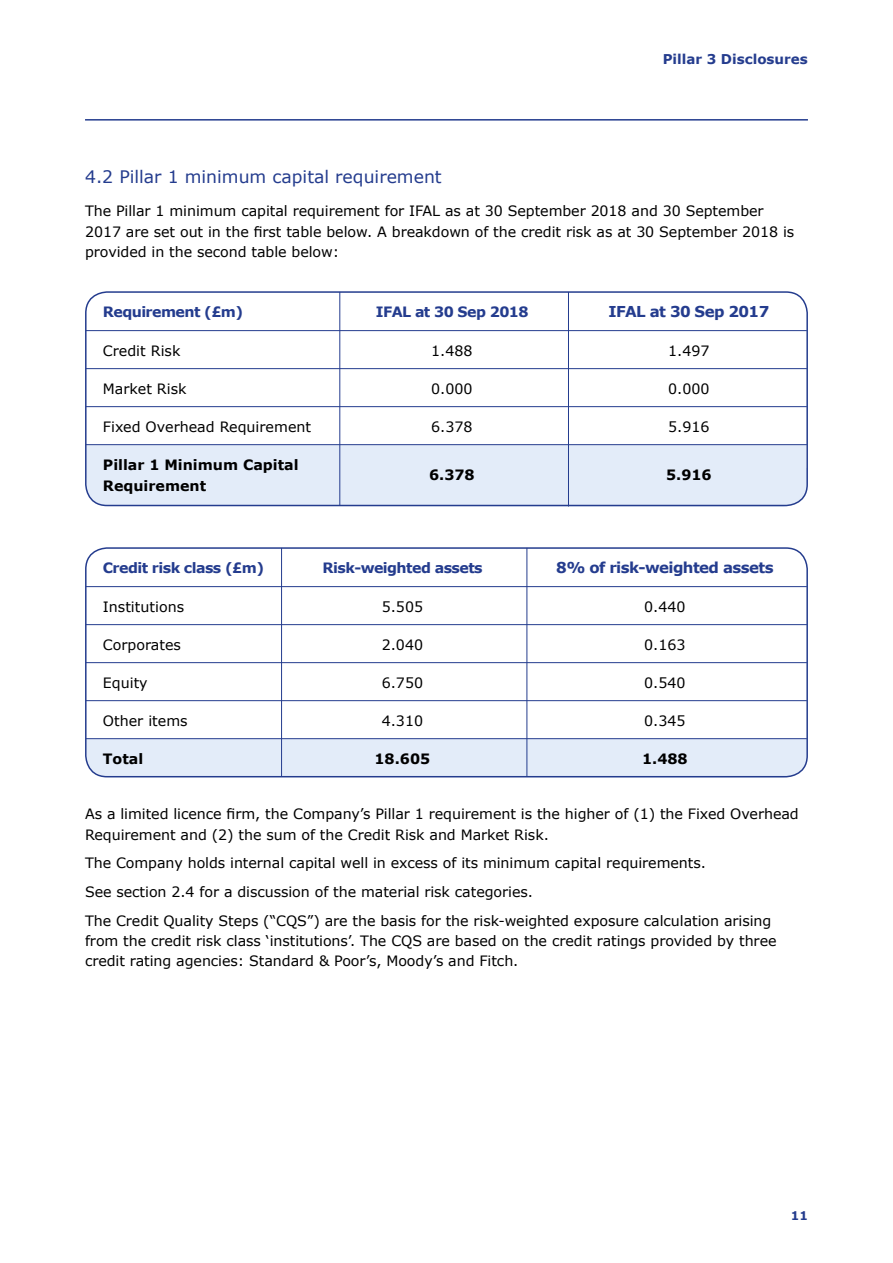
<style>
.page{position:relative;width:893px;height:1263px;background:#fff}
.page>*{position:absolute;margin:0;border:0;box-sizing:border-box;transform-origin:0 0}
.t1{font:17.25px "Verdana";color:#243c8e}
.t2{font:700 15px "Verdana";letter-spacing:-.04em;color:#243c8e}
.t3{font:14.25px/20.2px "Verdana";letter-spacing:-.005em;color:#000}
.t4{font:700 14.25px "Verdana";letter-spacing:-.04em;color:#243c8e}
.t5{font:700 14.25px/21px "Verdana";color:#000}
.t6{font:700 13.5px "Verdana";color:#243c8e}
.t7{font:700 12px "Verdana";color:#243c8e}
</style>
<div class="page">
<hr style="left:85px;top:119px;width:723px;height:2px;background:#243c8e">
<div style="left:87px;top:445px;width:719px;height:32px;background:#e3ecf9"></div>
<div style="left:86px;top:468px;width:722px;height:39px;background:#e3ecf9"></div>
<div style="left:85px;top:291px;width:723px;height:215px;border:2px solid #243c8e;border-radius:21px"></div>
<hr style="left:339px;top:292px;width:1px;height:214px;background:#243c8e">
<hr style="left:568px;top:292px;width:1px;height:214px;background:#243c8e">
<hr style="left:86px;top:330px;width:721px;height:1px;background:#243c8e">
<hr style="left:86px;top:368px;width:721px;height:1px;background:#243c8e">
<hr style="left:86px;top:406px;width:721px;height:1px;background:#243c8e">
<hr style="left:86px;top:444px;width:721px;height:1px;background:#243c8e">
<div style="left:86px;top:739px;width:722px;height:39px;background:#e3ecf9"></div>
<hr style="left:86px;top:586px;width:721px;height:1px;background:#243c8e">
<hr style="left:86px;top:624px;width:721px;height:1px;background:#243c8e">
<hr style="left:86px;top:662px;width:721px;height:1px;background:#243c8e">
<hr style="left:86px;top:700px;width:721px;height:1px;background:#243c8e">
<hr style="left:86px;top:738px;width:721px;height:1px;background:#243c8e">
<div style="left:85px;top:547px;width:723px;height:230px;border:2px solid #243c8e;border-radius:21px"></div>
<hr style="left:281px;top:548px;width:1px;height:229px;background:#243c8e">
<hr style="left:526px;top:548px;width:1px;height:229px;background:#243c8e">
<p class="t6" style="left:663px;top:50px;width:147px">Pillar 3 Disclosures</p>
<p class="t1" style="left:85px;top:165px;width:358px">4.2 Pillar 1 minimum capital requirement</p>
<p class="t3" style="left:85px;top:201px;width:711px">The Pillar 1 minimum capital requirement for IFAL as at 30 September 2018 and 30 September<br>2017 are set out in the first table below. A breakdown of the credit risk as at 30 September 2018 is provided in the second table below:</p>
<p class="t4" style="left:103px;top:303px;width:142px">Requirement (£m)</p>
<p class="t4" style="left:376px;top:303px;width:154px">IFAL at 30 Sep 2018</p>
<p class="t2" style="left:608px;top:302px;width:162px">IFAL at 30 Sep 2017</p>
<p class="t3" style="left:103px;top:340px;width:79px">Credit Risk</p>
<p class="t3" style="left:431px;top:340px;width:43px">1.488</p>
<p class="t3" style="left:668px;top:340px;width:43px">1.497</p>
<p class="t3" style="left:103px;top:378px;width:85px">Market Risk</p>
<p class="t3" style="left:431px;top:378px;width:43px">0.000</p>
<p class="t3" style="left:668px;top:378px;width:43px">0.000</p>
<p class="t3" style="left:103px;top:416px;width:210px">Fixed Overhead Requirement</p>
<p class="t3" style="left:431px;top:416px;width:43px">6.378</p>
<p class="t3" style="left:668px;top:416px;width:43px">5.916</p>
<p class="t5" style="left:103px;top:454px;width:197px">Pillar 1 Minimum Capital<br>Requirement</p>
<p class="t5" style="left:429px;top:464px;width:47px">6.378</p>
<p class="t5" style="left:666px;top:464px;width:47px">5.916</p>
<p class="t4" style="left:103px;top:559px;width:163px">Credit risk class (£m)</p>
<p class="t4" style="left:323px;top:559px;width:162px">Risk-weighted assets</p>
<p class="t2" style="left:556px;top:558px;width:219px">8% of risk-weighted assets</p>
<p class="t3" style="left:103px;top:596px;width:83px">Institutions</p>
<p class="t3" style="left:382px;top:596px;width:43px">5.505</p>
<p class="t3" style="left:644px;top:596px;width:43px">0.440</p>
<p class="t3" style="left:103px;top:634px;width:80px">Corporates</p>
<p class="t3" style="left:382px;top:634px;width:43px">2.040</p>
<p class="t3" style="left:644px;top:634px;width:43px">0.163</p>
<p class="t3" style="left:103px;top:672px;width:46px">Equity</p>
<p class="t3" style="left:382px;top:672px;width:43px">6.750</p>
<p class="t3" style="left:644px;top:672px;width:43px">0.540</p>
<p class="t3" style="left:103px;top:710px;width:86px">Other items</p>
<p class="t3" style="left:382px;top:710px;width:43px">4.310</p>
<p class="t3" style="left:644px;top:710px;width:43px">0.345</p>
<p class="t5" style="left:103px;top:748px;width:42px">Total</p>
<p class="t5" style="left:374px;top:748px;width:57px">18.605</p>
<p class="t5" style="left:642px;top:748px;width:47px">1.488</p>
<p class="t3" style="left:85px;top:804px;width:715px">As a limited licence firm, the Company’s Pillar 1 requirement is the higher of (1) the Fixed Overhead<br>Requirement and (2) the sum of the Credit Risk and Market Risk.</p>
<p class="t3" style="left:85px;top:848px;width:688px;line-height:28.8px">The Company holds internal capital well in excess of its minimum capital requirements.<br>See section 2.4 for a discussion of the material risk categories.<br>The Credit Quality Steps (“CQS”) are the basis for the risk-weighted exposure calculation arising</p>
<p class="t3" style="left:85px;top:930px;width:693px">from the credit risk class ‘institutions’. The CQS are based on the credit ratings provided by three credit rating agencies: Standard &amp; Poor’s, Moody’s and Fitch.</p>
<p class="t7" style="left:791px;top:1208px;width:19px">11</p>
</div>
